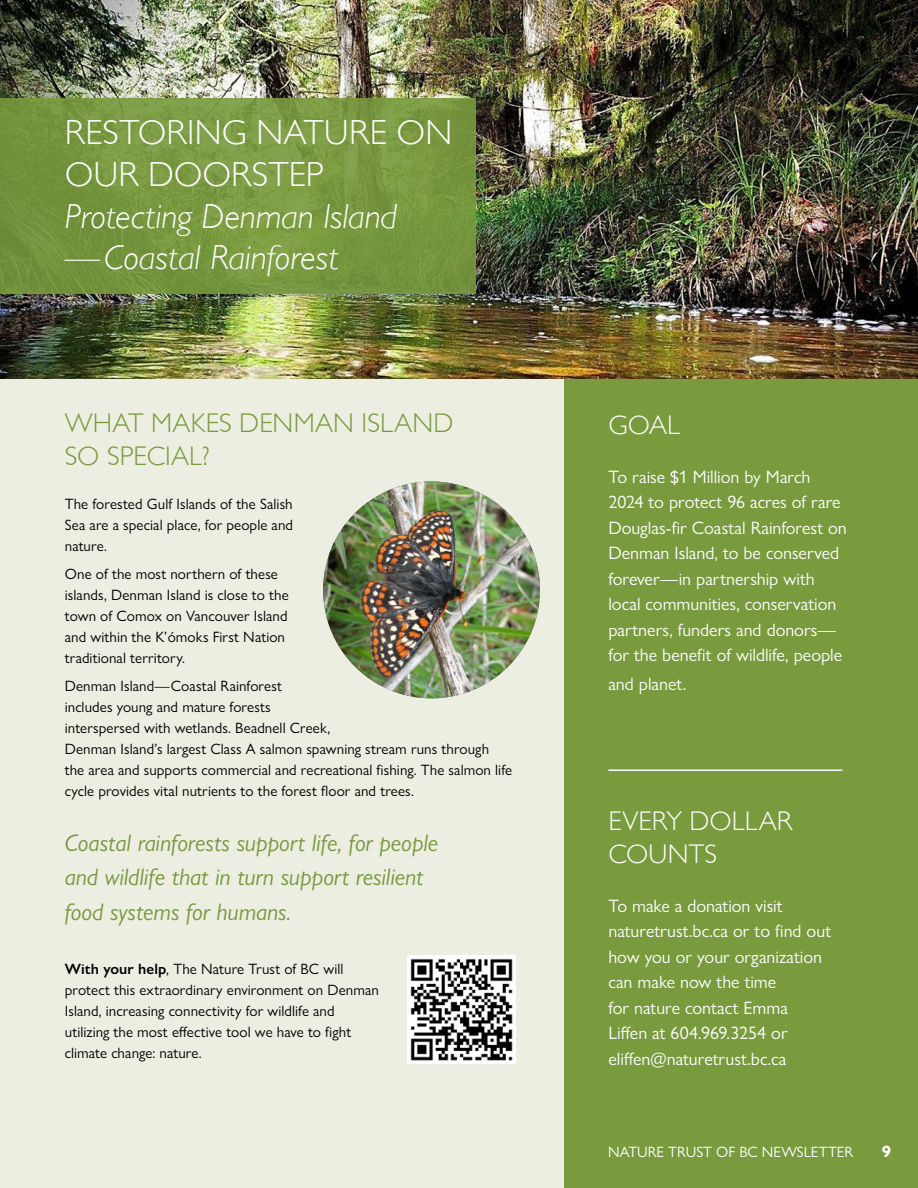
<style>
.page{position:relative;width:918px;height:1188px;background:#fff}
.page>*{position:absolute;margin:0;border:0;box-sizing:border-box;transform-origin:0 0}
.t1{font:italic 300 34.8px/41.8px "Gill Sans";letter-spacing:-.005em;color:#fff}
.t2{font:300 34.8px/41.8px "Gill Sans";letter-spacing:.005em;color:#fff}
.t3{font:300 27px/32.4px "Gill Sans";letter-spacing:.01em;color:#799a3d}
.t4{font:300 27px/32.4px "Gill Sans";letter-spacing:.005em;color:#fff}
.t5{font:italic 24px/34.5px "Gill Sans Nova";letter-spacing:-.005em;color:#78983d}
.t6{font:18px/25.5px "Gill Sans Nova";color:#fff}
.t7{font:700 16.5px "Gill Sans Nova";color:#fff}
.t8{font:15px/21px "Gill Sans Nova";letter-spacing:.005em;color:#000}
.t9{font:15px "Gill Sans Nova";color:#fff}
.s1{font-weight:600}
</style>
<div class="page">
<div style="left:564px;top:0;width:354px;height:1188px;background:#799a3d"></div>
<div style="left:0;top:0;width:564px;height:1188px;background:#eceee2"></div>
<img style="left:0;top:0;width:918px;height:379px">
<div style="left:0;top:98px;width:475px;height:196px;background:#799a3d"></div>
<img style="left:323px;top:481px;width:217px;height:217px;border-radius:108px">
<hr style="left:608px;top:770px;width:234px;height:1px;background:#fff">
<img style="left:407px;top:956px;width:108px;height:108px">
<h1 class="t2" style="left:65px;top:110px;width:389px">RESTORING NATURE ON<br>OUR DOORSTEP</h1>
<h1 class="t1" style="left:65px;top:195px;width:334px">Protecting Denman Island —Coastal Rainforest</h1>
<h2 class="t3" style="left:65px;top:406px;width:390px">WHAT MAKES DENMAN ISLAND<br>SO SPECIAL?</h2>
<p class="t8" style="left:65px;top:494px;width:230px;text-align:justify">The forested Gulf Islands of the Salish Sea are a special place, for people and nature.</p>
<p class="t8" style="left:65px;top:563px;width:225px">One of the most northern of these islands, Denman Island is close to the town of Comox on Vancouver Island and within the K’ómoks First Nation traditional territory.</p>
<p class="t8" style="left:65px;top:675px;width:449px">Denman Island—Coastal Rainforest<br>includes young and mature forests<br>interspersed with wetlands. Beadnell Creek,<br>Denman Island’s largest Class A salmon spawning stream runs through the area and supports commercial and recreational fishing. The salmon life cycle provides vital nutrients to the forest floor and trees.</p>
<h3 class="t5" style="left:65px;top:825px;width:375px">Coastal rainforests support life, for people and wildlife that in turn support resilient food systems for humans.</h3>
<p class="t8" style="left:65px;top:959px;width:316px"><span class="s1">With your help</span>, The Nature Trust of BC will protect this extraordinary environment on Denman Island, increasing connectivity for wildlife and utilizing the most effective tool we have to fight climate change: nature.</p>
<h2 class="t4" style="left:608px;top:407px;width:73px">GOAL</h2>
<p class="t6" style="left:608px;top:464px;width:240px">To raise $1 Million by March<br>2024 to protect 96 acres of rare<br>Douglas-fir Coastal Rainforest on<br>Denman Island, to be conserved forever—in partnership with local communities, conservation partners, funders and donors— for the benefit of wildlife, people</p>
<p class="t6" style="left:608px;top:671px;width:79px">and planet.</p>
<h2 class="t4" style="left:608px;top:804px;width:186px">EVERY DOLLAR<br>COUNTS</h2>
<p class="t6" style="left:608px;top:893px;width:224px">To make a donation visit naturetrust.bc.ca or to find out how you or your organization can make now the time<br>for nature contact Emma<br>Liffen at 604.969.3254 or eliffen@naturetrust.bc.ca</p>
<p class="t9" style="left:608px;top:1142px;width:246px">NATURE TRUST OF BC NEWSLETTER</p>
<p class="t7" style="left:882px;top:1141px;width:11px">9</p>
</div>
